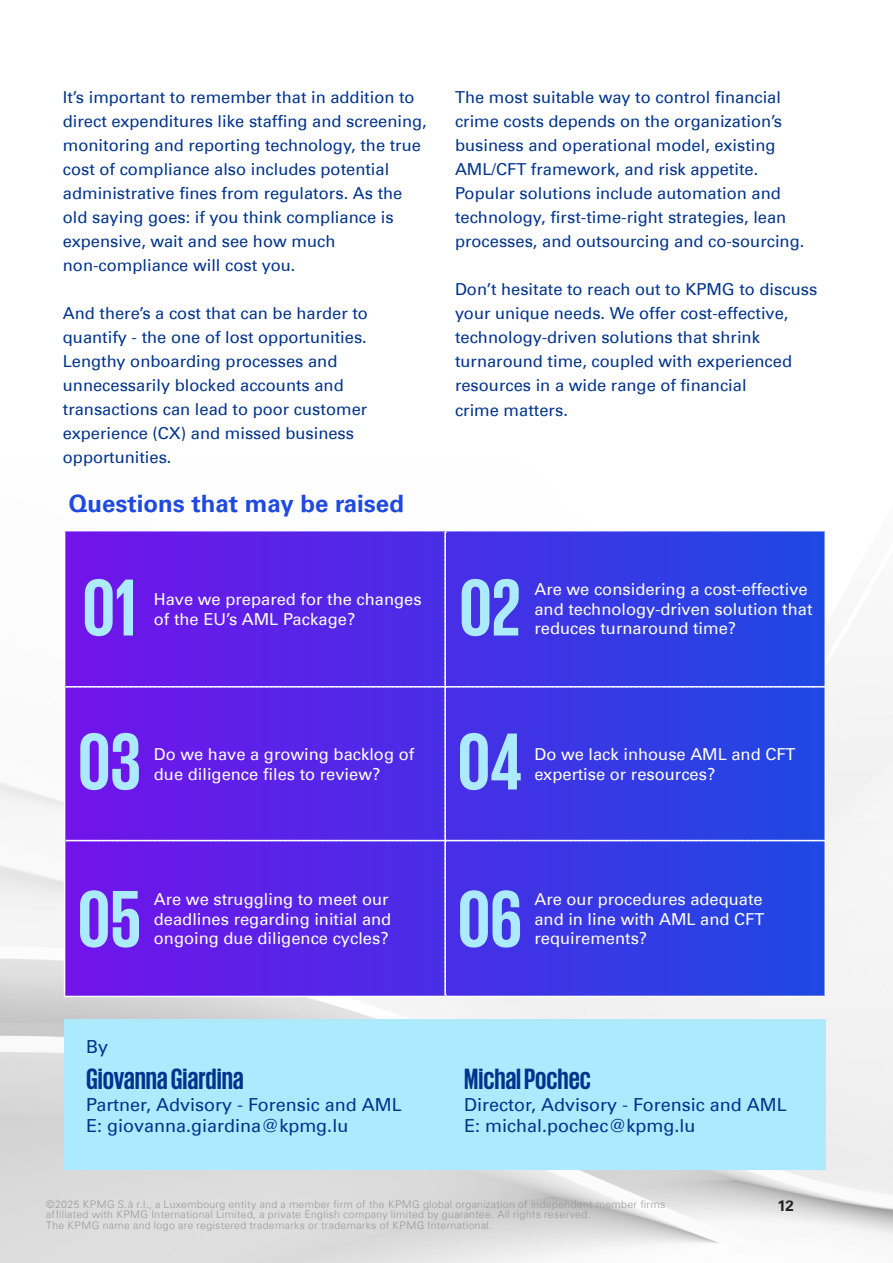
<style>
.page{position:relative;width:893px;height:1263px;background:#fff}
.page>*{position:absolute;margin:0;border:0;box-sizing:border-box;transform-origin:0 0}
.t1{font:700 82.5px "KPMG";color:#aceaff}
.t2{font:700 30px "KPMG";color:#00338d}
.t3{font:700 24px "Univers 65";color:#1e49e2}
.t4{font:18px "Universfor KPMG";color:#00338d}
.t5{font:16.5px/24px "Universfor KPMG";color:#00338d}
.t6{font:16.5px/19.8px "Universfor KPMG";color:#fff}
.t7{font:700 15px "Universfor KPMG";color:#231f20}
.t8{font:300 10.5px/10.5px "Universfor KPMG";letter-spacing:.03em;color:#989898}
</style>
<div class="page">
<div style="left:65px;top:1019px;width:761px;height:150px;background:#aceaff"></div>
<svg style="left:66px;top:531px;width:758px;height:465px;background:#4a2fe6"></svg>
<p class="t5" style="left:63px;top:85px;width:365px">It’s important to remember that in addition to direct expenditures like staffing and screening, monitoring and reporting technology, the true cost of compliance also includes potential administrative fines from regulators. As the old saying goes: if you think compliance is expensive, wait and see how much non-compliance will cost you.</p>
<p class="t5" style="left:63px;top:301px;width:307px">And there’s a cost that can be harder to quantify - the one of lost opportunities.<br>Lengthy onboarding processes and unnecessarily blocked accounts and transactions can lead to poor customer experience (CX) and missed business opportunities.</p>
<p class="t3" style="left:69px;top:490px;width:337px">Questions that may be raised</p>
<p class="t5" style="left:455px;top:86px;width:351px">The most suitable way to control financial crime costs depends on the organization’s business and operational model, existing AML/CFT framework, and risk appetite.<br>Popular solutions include automation and technology, first-time-right strategies, lean processes, and outsourcing and co-sourcing.</p>
<p class="t5" style="left:455px;top:278px;width:364px">Don’t hesitate to reach out to KPMG to discuss your unique needs. We offer cost-effective, technology-driven solutions that shrink turnaround time, coupled with experienced resources in a wide range of financial<br>crime matters.</p>
<p class="t1" style="left:83px;top:566px;width:56px">01</p>
<p class="t1" style="left:459px;top:566px;width:63px">02</p>
<p class="t6" style="left:154px;top:589px;width:269px">Have we prepared for the changes of the EU’s AML Package?</p>
<p class="t6" style="left:534px;top:579px;width:280px">Are we considering a cost-effective and technology-driven solution that reduces turnaround time?</p>
<p class="t1" style="left:78px;top:720px;width:65px">03</p>
<p class="t1" style="left:458px;top:720px;width:66px">04</p>
<p class="t6" style="left:154px;top:744px;width:262px">Do we have a growing backlog of due diligence files to review?</p>
<p class="t6" style="left:534px;top:744px;width:263px">Do we lack inhouse AML and CFT expertise or resources?</p>
<p class="t1" style="left:78px;top:877px;width:65px">05</p>
<p class="t1" style="left:458px;top:877px;width:66px">06</p>
<p class="t6" style="left:154px;top:889px;width:239px">Are we struggling to meet our deadlines regarding initial and ongoing due diligence cycles?</p>
<p class="t6" style="left:534px;top:889px;width:231px;text-align:justify">Are our procedures adequate and in line with AML and CFT requirements?</p>
<p class="t4" style="left:86px;top:1036px;width:23px">By</p>
<p class="t2" style="left:86px;top:1064px;width:159px">Giovanna Giardina</p>
<p class="t2" style="left:464px;top:1064px;width:128px">Michal Pochec</p>
<p class="t4" style="left:86px;top:1094px;width:317px">Partner, Advisory - Forensic and AML</p>
<p class="t4" style="left:464px;top:1094px;width:324px">Director, Advisory - Forensic and AML</p>
<p class="t4" style="left:86px;top:1115px;width:264px">E: giovanna.giardina@kpmg.lu</p>
<p class="t4" style="left:464px;top:1115px;width:233px">E: michal.pochec@kpmg.lu</p>
<p class="t8" style="left:46px;top:1199px;width:621px">©2025 KPMG S.à r.l., a Luxembourg entity and a member firm of the KPMG global organization of independent member firms affiliated with KPMG International Limited, a private English company limited by guarantee. All rights reserved.<br>The KPMG name and logo are registered trademarks or trademarks of KPMG International.</p>
<p class="t7" style="left:777px;top:1197px;width:18px">12</p>
</div>
